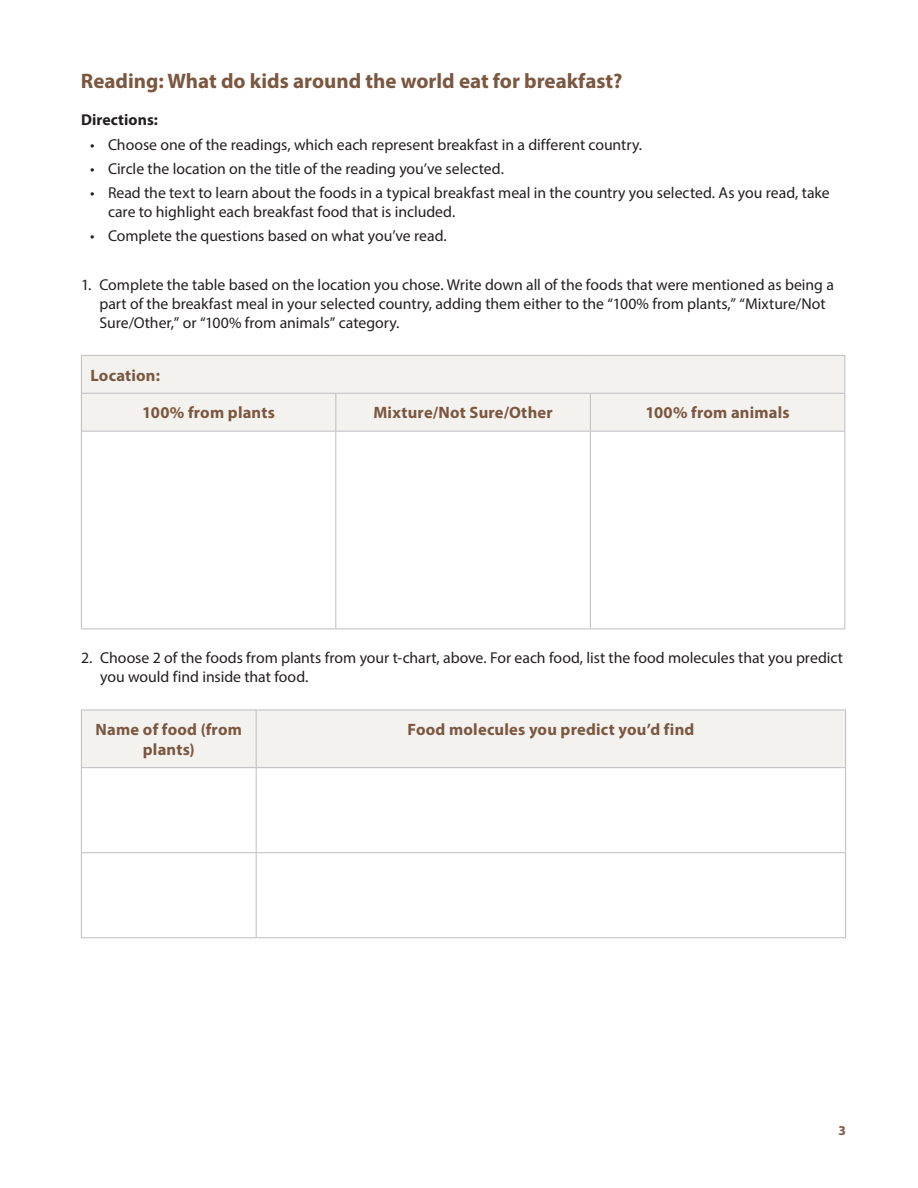
<style>
.page{position:relative;width:918px;height:1188px;background:#fff}
.page>*{position:absolute;margin:0;border:0;box-sizing:border-box;transform-origin:0 0}
.t1{font:700 21px "Myriad Pro";color:#7b5740}
.t2{font:700 16.5px/19.8px "Myriad Pro";letter-spacing:.015em;color:#7b5740;text-align:center}
.t3{font:15.75px/18.9px "Myriad Pro";color:#231f20}
.t4{font:700 15.75px "Myriad Pro";letter-spacing:.005em;color:#231f20}
.t5{font:700 13.5px "Myriad Pro";color:#7b5740}
</style>
<div class="page">
<div style="left:82px;top:356px;width:763px;height:75px;background:#f4f2ef"></div>
<hr style="left:335px;top:394px;width:1px;height:37px;background:#bcbdc0">
<hr style="left:590px;top:394px;width:1px;height:37px;background:#bcbdc0">
<hr style="left:335px;top:432px;width:1px;height:197px;background:#bcbdc0">
<hr style="left:590px;top:432px;width:1px;height:197px;background:#bcbdc0">
<hr style="left:81px;top:355px;width:255px;height:1px;background:#bcbdc0">
<hr style="left:81px;top:356px;width:1px;height:37px;background:#bcbdc0">
<hr style="left:336px;top:355px;width:254px;height:1px;background:#bcbdc0">
<hr style="left:590px;top:355px;width:255px;height:1px;background:#bcbdc0">
<hr style="left:845px;top:356px;width:1px;height:37px;background:#bcbdc0">
<hr style="left:81px;top:393px;width:255px;height:1px;background:#bcbdc0">
<hr style="left:81px;top:394px;width:1px;height:37px;background:#bcbdc0">
<hr style="left:336px;top:393px;width:254px;height:1px;background:#bcbdc0">
<hr style="left:590px;top:393px;width:255px;height:1px;background:#bcbdc0">
<hr style="left:845px;top:394px;width:1px;height:37px;background:#bcbdc0">
<hr style="left:81px;top:431px;width:255px;height:1px;background:#bcbdc0">
<hr style="left:81px;top:432px;width:1px;height:197px;background:#bcbdc0">
<hr style="left:336px;top:431px;width:254px;height:1px;background:#bcbdc0">
<hr style="left:590px;top:431px;width:255px;height:1px;background:#bcbdc0">
<hr style="left:845px;top:432px;width:1px;height:197px;background:#bcbdc0">
<hr style="left:81px;top:629px;width:255px;height:1px;background:#bcbdc0">
<hr style="left:336px;top:629px;width:254px;height:1px;background:#bcbdc0">
<hr style="left:590px;top:629px;width:255px;height:1px;background:#bcbdc0">
<div style="left:82px;top:711px;width:763px;height:56px;background:#f4f2ef"></div>
<hr style="left:256px;top:710px;width:1px;height:57px;background:#bcbdc0">
<hr style="left:256px;top:768px;width:1px;height:84px;background:#bcbdc0">
<hr style="left:81px;top:852px;width:175px;height:1px;background:#bcbdc0">
<hr style="left:256px;top:852px;width:590px;height:1px;background:#bcbdc0">
<hr style="left:256px;top:853px;width:1px;height:84px;background:#bcbdc0">
<hr style="left:81px;top:710px;width:175px;height:1px;background:#bcbdc0">
<hr style="left:81px;top:710px;width:1px;height:57px;background:#bcbdc0">
<hr style="left:256px;top:710px;width:590px;height:1px;background:#bcbdc0">
<hr style="left:845px;top:710px;width:1px;height:57px;background:#bcbdc0">
<hr style="left:81px;top:767px;width:175px;height:1px;background:#bcbdc0">
<hr style="left:81px;top:768px;width:1px;height:84px;background:#bcbdc0">
<hr style="left:256px;top:767px;width:590px;height:1px;background:#bcbdc0">
<hr style="left:845px;top:768px;width:1px;height:84px;background:#bcbdc0">
<hr style="left:81px;top:853px;width:1px;height:84px;background:#bcbdc0">
<hr style="left:845px;top:853px;width:1px;height:84px;background:#bcbdc0">
<hr style="left:81px;top:937px;width:175px;height:1px;background:#bcbdc0">
<hr style="left:256px;top:937px;width:590px;height:1px;background:#bcbdc0">
<h1 class="t1" style="left:81px;top:73px;width:543px">Reading: What do kids around the world eat for breakfast?</h1>
<p class="t4" style="left:81px;top:113px;width:78px">Directions:</p>
<p class="t3" style="left:90px;top:137px;width:553px">• Choose one of the readings, which each represent breakfast in a different country.</p>
<p class="t3" style="left:90px;top:161px;width:416px">• Circle the location on the title of the reading you’ve selected.</p>
<p class="t3" style="left:108px;top:184px;width:723px;text-indent:-18px">• Read the text to learn about the foods in a typical breakfast meal in the country you selected. As you read, take care to highlight each breakfast food that is included.</p>
<p class="t3" style="left:90px;top:227px;width:358px">• Complete the questions based on what you’ve read.</p>
<p class="t3" style="left:99px;top:277px;width:736px;text-indent:-18px">1. Complete the table based on the location you chose. Write down all of the foods that were mentioned as being a part of the breakfast meal in your selected country, adding them either to the “100% from plants,” “Mixture/Not<br>Sure/Other,” or “100% from animals” category.</p>
<p class="t2" style="left:90px;top:366px;width:71px">Location:</p>
<p class="t2" style="left:142px;top:404px;width:134px">100% from plants</p>
<p class="t2" style="left:373px;top:404px;width:181px">Mixture/Not Sure/Other</p>
<p class="t2" style="left:646px;top:404px;width:146px">100% from animals</p>
<p class="t3" style="left:100px;top:650px;width:744px;text-indent:-19px">2. Choose 2 of the foods from plants from your t-chart, above. For each food, list the food molecules that you predict you would find inside that food.</p>
<p class="t2" style="left:96px;top:721px;width:148px">Name of food (from plants)</p>
<p class="t2" style="left:407px;top:721px;width:288px">Food molecules you predict you’d find</p>
<p class="t5" style="left:839px;top:1125px;width:9px">3</p>
</div>
